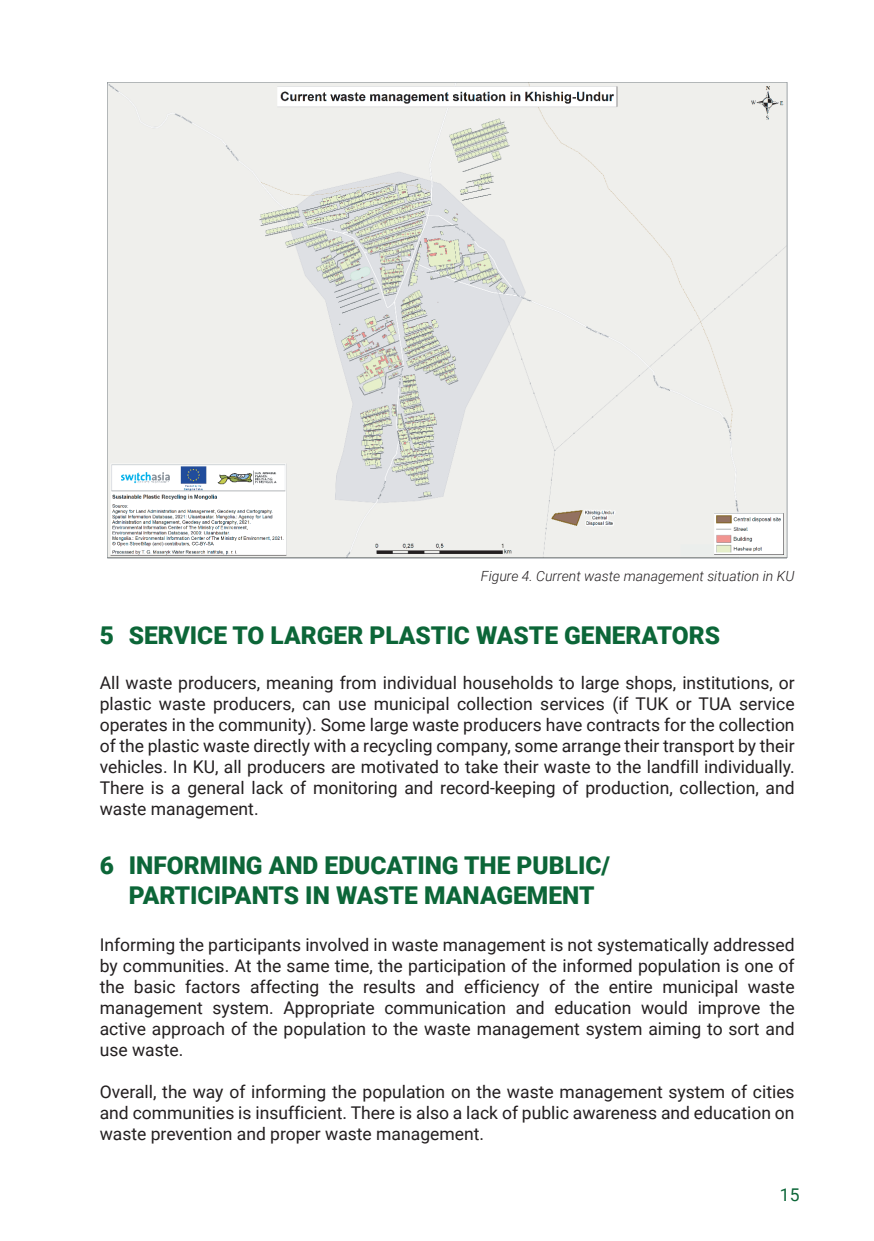
<style>
.page{position:relative;width:874px;height:1241px;background:#fff}
.page>*{position:absolute;margin:0;border:0;box-sizing:border-box;transform-origin:0 0}
.t1{font:900 24.5px/29.4px "Roboto";color:#0c6638}
.t2{font:17.5px/21px "Roboto";color:#231f20;text-align:justify}
.t3{font:17.5px "Roboto";color:#0c6638}
.t4{font:italic 300 14px "Roboto";color:#231f20}
</style>
<div class="page">
<img style="left:107px;top:82px;width:681px;height:477px">
<p class="t4" style="left:480px;top:566px;width:315px">Figure 4. Current waste management situation in KU</p>
<h1 class="t1" style="left:100px;top:619px;width:621px">5 SERVICE TO LARGER PLASTIC WASTE GENERATORS</h1>
<p class="t2" style="left:100px;top:671px;width:696px">All waste producers, meaning from individual households to large shops, institutions, or plastic waste producers, can use municipal collection services (if TUK or TUA service operates in the community). Some large waste producers have contracts for the collection of the plastic waste directly with a recycling company, some arrange their transport by their vehicles. In KU, all producers are motivated to take their waste to the landfill individually.<br>There is a general lack of monitoring and record-keeping of production, collection, and waste management.</p>
<h1 class="t1" style="left:100px;top:850px;width:16px">6</h1>
<h1 class="t1" style="left:129px;top:850px;width:482px">INFORMING AND EDUCATING THE PUBLIC/<br>PARTICIPANTS IN WASTE MANAGEMENT</h1>
<p class="t2" style="left:100px;top:933px;width:696px">Informing the participants involved in waste management is not systematically addressed by communities. At the same time, the participation of the informed population is one of the basic factors affecting the results and efficiency of the entire municipal waste management system. Appropriate communication and education would improve the active approach of the population to the waste management system aiming to sort and use waste.</p>
<p class="t2" style="left:100px;top:1080px;width:696px">Overall, the way of informing the population on the waste management system of cities and communities is insufficient. There is also a lack of public awareness and education on waste prevention and proper waste management.</p>
<p class="t3" style="left:779px;top:1182px;width:21px">15</p>
</div>
